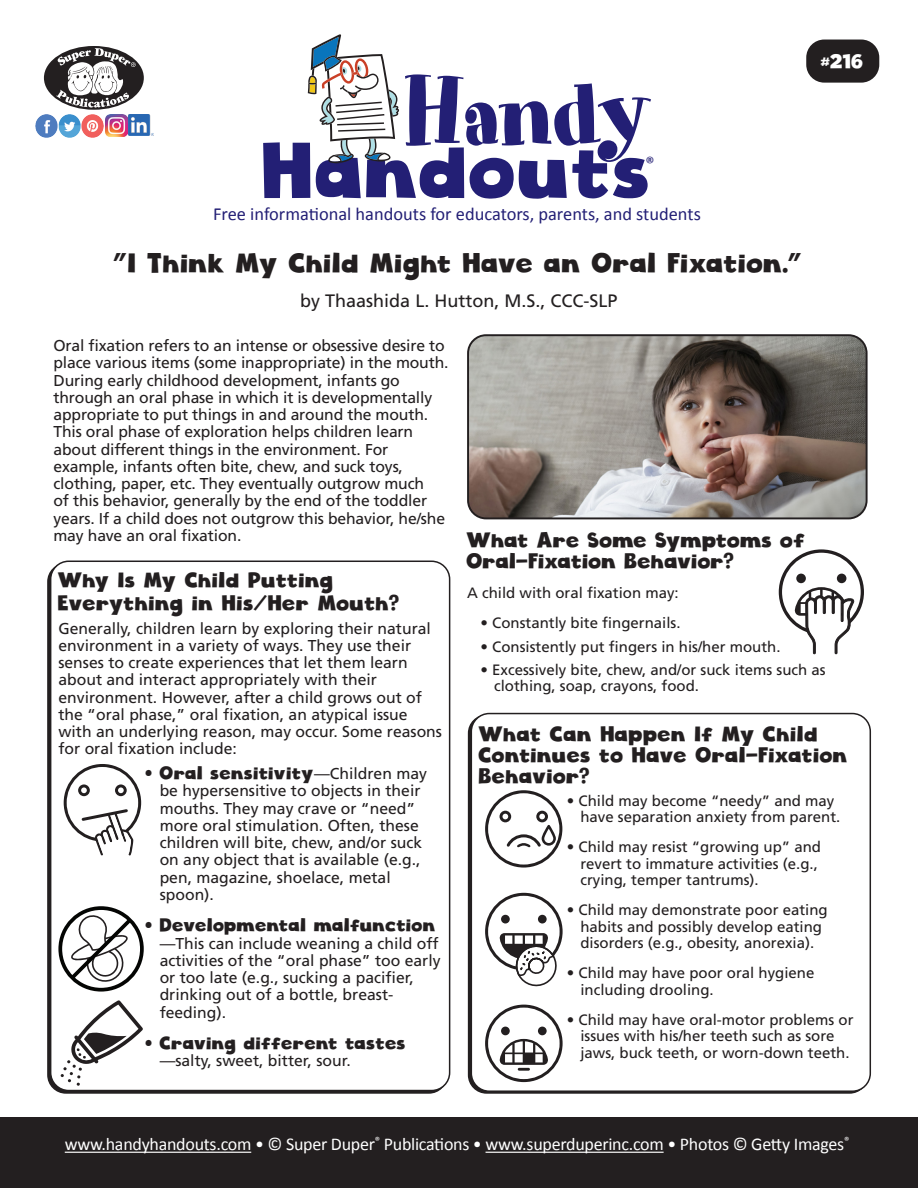
<style>
.page{position:relative;width:918px;height:1188px;background:#fff}
.page>*{position:absolute;margin:0;border:0;box-sizing:border-box;transform-origin:0 0}
.t1{font:93.75px "Art Department JNL";letter-spacing:-.03em;color:#231f75}
.t2{font:76.8px "Cloudy Witha Chanceof Love";color:#231f75}
.HH_Title{font:27px "Cloudy Witha Chanceof Love";color:#231f20}
.HH_TEXT{font:21px/21px "Cloudy Witha Chanceof Love";color:#231f20}
.t3{font:19.5px "Cloudy Witha Chanceof Love";color:#fff}
.t4{font:18.45px "Calibri";color:#231f75}
.t5{font:18px "Calibri";letter-spacing:-.015em;color:#fff}
.HH_TEXT-2{font:18px "Cloudy Witha Chanceof Love";color:#231f20}
.HH_Author{font:18px "Frutiger";color:#231f20}
.t6{font:18px "Calibri";color:#231f75}
.HH_TEXT-3{font:15.75px/17.2px "Frutiger";color:#231f20}
.HH_TEXT-4{font:15px/16.5px "Frutiger";color:#231f20}
.s1{font-family:"Frutiger";font-size:15.75px}
</style>
<div class="page">
<div style="left:50px;top:561px;width:400px;height:530px;border:2px solid #231f20;border-radius:18px"></div>
<div style="left:471px;top:713px;width:400px;height:379px;border:2px solid #231f20;border-radius:18px"></div>
<div style="left:806px;top:40px;width:73px;height:43px;background:#231f20;border-radius:18px"></div>
<div style="left:44px;top:46px;width:100px;height:64px;background:#231f20;border-radius:50%"></div>
<svg style="left:56px;top:48px;width:80px;height:60px"></svg>
<img style="left:36px;top:115px;width:68px;height:22px">
<img style="left:106px;top:115px;width:21px;height:21px">
<img style="left:129px;top:115px;width:24px;height:21px">
<div style="left:0;top:1118px;width:918px;height:70px;background:#231f20"></div>
<hr style="left:65px;top:1152px;width:186px;height:1px;background:#fff">
<hr style="left:486px;top:1152px;width:178px;height:1px;background:#fff">
<img style="left:468px;top:337px;width:397px;height:181px">
<div style="left:467px;top:334px;width:401px;height:185px;border:2px solid #231f20;border-radius:18px"></div>
<svg style="left:308px;top:34px;width:91px;height:129px"></svg>
<svg style="left:64px;top:764px;width:77px;height:91px"></svg>
<div style="left:58px;top:906px;width:86px;height:86px;border:4px solid #040503;border-radius:50%"></div>
<svg style="left:67px;top:912px;width:68px;height:72px"></svg>
<svg style="left:61px;top:1000px;width:82px;height:86px"></svg>
<svg style="left:485px;top:790px;width:77px;height:78px"></svg>
<svg style="left:485px;top:893px;width:78px;height:94px"></svg>
<svg style="left:485px;top:1005px;width:78px;height:77px"></svg>
<svg style="left:779px;top:549px;width:85px;height:106px"></svg>
<p class="t1" style="left:402px;top:57px;width:252px">Handy</p>
<p class="t2" style="left:264px;top:123px;width:391px">Handouts</p>
<p class="t6" style="left:646px;top:150px;width:11px">®</p>
<p class="t4" style="left:213px;top:201px;width:489px">Free informational handouts for educators, parents, and students</p>
<p class="t3" style="left:821px;top:49px;width:44px">#216</p>
<p class="HH_Title" style="left:114px;top:246px;width:690px">“I Think My Child Might Have an Oral Fixation.”</p>
<p class="HH_Author" style="left:300px;top:291px;width:319px">by Thaashida L. Hutton, M.S., CCC-SLP</p>
<p class="HH_TEXT-3" style="left:53px;top:337px;width:397px">Oral fixation refers to an intense or obsessive desire to place various items (some inappropriate) in the mouth.<br>During early childhood development, infants go through an oral phase in which it is developmentally appropriate to put things in and around the mouth.<br>This oral phase of exploration helps children learn about different things in the environment. For example, infants often bite, chew, and suck toys, clothing, paper, etc. They eventually outgrow much<br>of this behavior, generally by the end of the toddler years. If a child does not outgrow this behavior, he/she may have an oral fixation.</p>
<p class="HH_TEXT" style="left:467px;top:530px;width:340px">What Are Some Symptoms of<br>Oral-Fixation Behavior?</p>
<p class="HH_TEXT-4" style="left:467px;top:585px;width:213px">A child with oral fixation may:</p>
<p class="HH_TEXT-4" style="left:481px;top:615px;width:202px">• Constantly bite fingernails.</p>
<p class="HH_TEXT-4" style="left:481px;top:638px;width:302px">• Consistently put fingers in his/her mouth.</p>
<p class="HH_TEXT-4" style="left:494px;top:661px;width:333px;text-indent:-14px">• Excessively bite, chew, and/or suck items such as clothing, soap, crayons, food.</p>
<p class="HH_TEXT" style="left:58px;top:569px;width:343px;line-height:22.5px">Why Is My Child Putting<br>Everything in His/Her Mouth?</p>
<p class="HH_TEXT-3" style="left:58px;top:619px;width:385px">Generally, children learn by exploring their natural environment in a variety of ways. They use their senses to create experiences that let them learn about and interact appropriately with their environment. However, after a child grows out of the “oral phase,” oral fixation, an atypical issue with an underlying reason, may occur. Some reasons for oral fixation include:</p>
<p class="HH_TEXT-2" style="left:146px;top:762px;width:282px">• Oral sensitivity<span class="s1">—Children may</span></p>
<p class="HH_TEXT-3" style="left:160px;top:782px;width:264px">be hypersensitive to objects in their mouths. They may crave or “need” more oral stimulation. Often, these children will bite, chew, and/or suck on any object that is available (e.g., pen, magazine, shoelace, metal spoon).</p>
<p class="HH_TEXT-2" style="left:146px;top:914px;width:292px">• Developmental malfunction</p>
<p class="HH_TEXT-3" style="left:160px;top:934px;width:282px">—This can include weaning a child off activities of the “oral phase” too early or too late (e.g., sucking a pacifier, drinking out of a bottle, breast&shy;feeding).</p>
<p class="HH_TEXT-2" style="left:146px;top:1032px;width:262px">• Craving different tastes</p>
<p class="HH_TEXT-3" style="left:160px;top:1052px;width:193px">—salty, sweet, bitter, sour.</p>
<p class="HH_TEXT" style="left:479px;top:724px;width:371px">What Can Happen If My Child<br>Continues to Have Oral-Fixation<br>Behavior?</p>
<p class="HH_TEXT-4" style="left:580px;top:792px;width:262px;text-indent:-14px">• Child may become “needy” and may have separation anxiety from parent.</p>
<p class="HH_TEXT-4" style="left:580px;top:839px;width:242px;text-indent:-14px">• Child may resist “growing up” and revert to immature activities (e.g., crying, temper tantrums).</p>
<p class="HH_TEXT-4" style="left:567px;top:902px;width:262px;text-align:center">• Child may demonstrate poor eating habits and possibly develop eating disorders (e.g., obesity, anorexia).</p>
<p class="HH_TEXT-4" style="left:580px;top:965px;width:236px;text-indent:-14px">• Child may have poor oral hygiene including drooling.</p>
<p class="HH_TEXT-4" style="left:580px;top:1011px;width:275px;text-indent:-14px">• Child may have oral-motor problems or issues with his/her teeth such as sore jaws, buck teeth, or worn-down teeth.</p>
<p class="t5" style="left:65px;top:1132px;width:786px">www.handyhandouts.com • © Super Duper<sup>®</sup> Publications • www.superduperinc.com • Photos © Getty Images<sup>®</sup></p>
</div>
